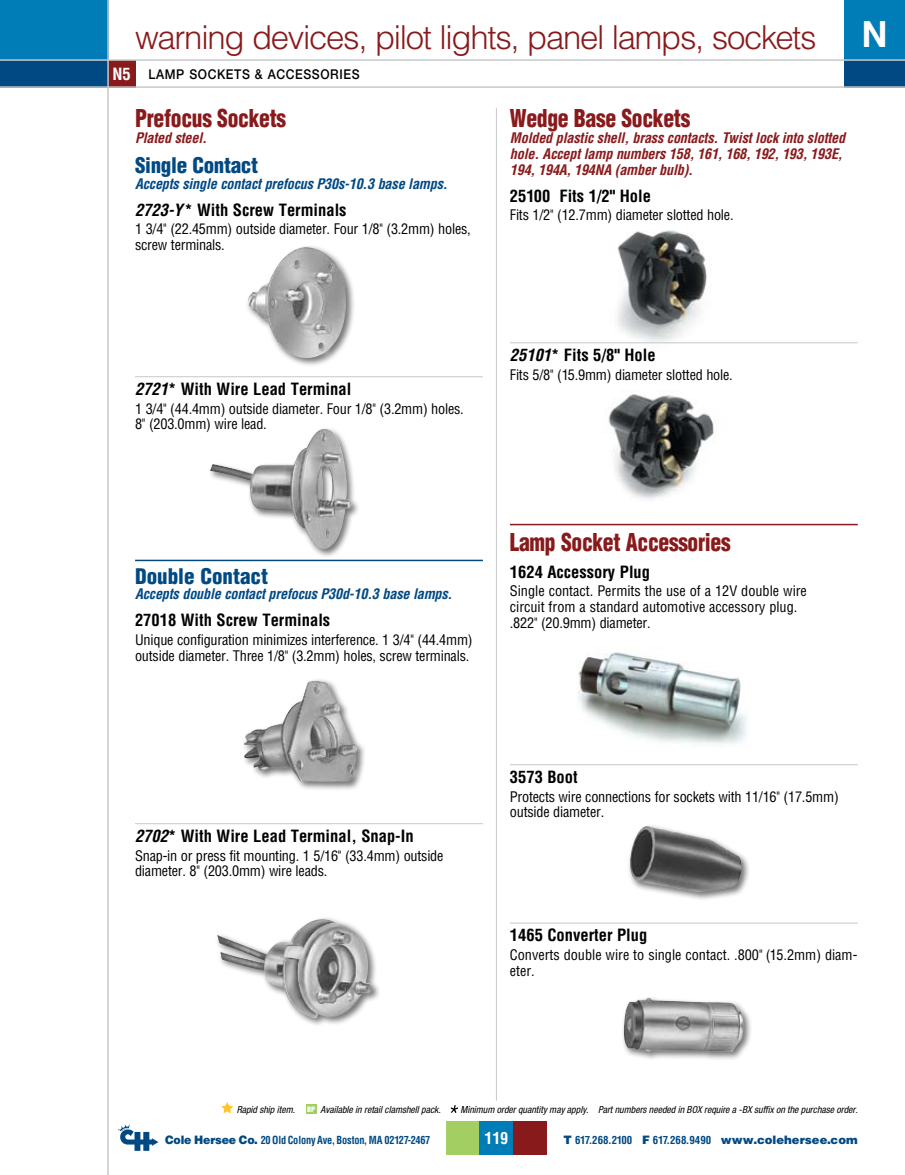
<style>
.page{position:relative;width:905px;height:1175px;background:#fff}
.page>*{position:absolute;margin:0;border:0;box-sizing:border-box;transform-origin:0 0}
.t1{font:700 36px "Helvetica";color:#fff}
.t2{font:300 33px "Helvetica";letter-spacing:-.04em;color:#891a1c}
.t3{font:900 condensed 24px "Helvetica";letter-spacing:-.015em;color:#891a1c;scale:.9 1}
.t4{font:900 condensed 21px "Helvetica";letter-spacing:-.01em;color:#004983}
.t5{font:700 condensed 16.5px "Helvetica";color:#000}
.t6{font:700 condensed 16.5px "Helvetica";color:#fff}
.t7{font:700 condensed 16.2px "Helvetica";color:#fff}
.t8{font:condensed 14.25px/15.8px "Helvetica";letter-spacing:-.015em;color:#000}
.t9{font:italic 700 condensed 14.25px/15.8px "Helvetica";letter-spacing:-.015em;color:#891a1c}
.t10{font:italic 700 condensed 14.25px "Helvetica";letter-spacing:-.015em;color:#004983}
.t11{font:500 13.5px "Helvetica Neue";letter-spacing:.05em;color:#000;scale:.9 1}
.t12{font:700 condensed 10.8px "Helvetica";letter-spacing:-.015em;color:#004983;scale:.95 1}
.t13{font:700 condensed 10.8px "Helvetica";letter-spacing:-.015em;color:#004983}
.t14{font:italic condensed 9.75px "Helvetica Neue";color:#000}
.s1{font-style:italic}
.s2{font-family:"Helvetica";font-weight:900;font-style:normal;font-size:7.35px;color:#fff}
.s3{font-weight:900;font-stretch:normal;font-size:11.7px}
</style>
<div class="page">
<div style="left:0;top:0;width:108px;height:61px;background:#007db6"></div>
<div style="left:844px;top:0;width:60px;height:61px;background:#007db6"></div>
<div style="left:446px;top:1120px;width:33px;height:34px;background:#a3cf62"></div>
<div style="left:513px;top:1121px;width:34px;height:33px;background:#891a1c"></div>
<div style="left:479px;top:1121px;width:34px;height:33px;background:#007db6"></div>
<hr style="left:496px;top:108px;width:1px;height:992px;background:#c6c8ca">
<svg style="left:118px;top:1124px;width:40px;height:26px"></svg>
<div style="left:844px;top:61px;width:60px;height:27px;background:#004983"></div>
<div style="left:0;top:61px;width:108px;height:27px;background:#004983"></div>
<div style="left:108px;top:61px;width:27px;height:27px;background:#891a1c"></div>
<hr style="left:107px;top:0;width:2px;height:1174px;background:#c6c8ca">
<svg style="left:221px;top:1102px;width:12px;height:11px"></svg>
<div style="left:306px;top:1104px;width:10px;height:9px;background:#a3cf62"></div>
<svg style="left:450px;top:1105px;width:8px;height:8px"></svg>
<hr style="left:0;top:59px;width:904px;height:2px;background:#c6c8ca">
<hr style="left:0;top:86px;width:904px;height:2px;background:#c6c8ca">
<img style="left:248px;top:247px;width:103px;height:119px">
<img style="left:210px;top:429px;width:144px;height:123px">
<div style="left:240px;top:678px;width:149px;height:118px;background:#000;opacity:.55"></div>
<img style="left:242px;top:681px;width:116px;height:101px">
<img style="left:217px;top:919px;width:159px;height:101px">
<hr style="left:135px;top:376px;width:348px;height:1px;background:#c6c8ca">
<hr style="left:135px;top:559px;width:348px;height:2px;background:#004983">
<hr style="left:135px;top:823px;width:348px;height:1px;background:#c6c8ca">
<img style="left:592px;top:230px;width:157px;height:114px">
<img style="left:608px;top:394px;width:106px;height:105px">
<hr style="left:510px;top:342px;width:347px;height:1px;background:#c6c8ca">
<img style="left:559px;top:652px;width:207px;height:114px">
<div style="left:627px;top:822px;width:140px;height:82px;background:#000;opacity:.55"></div>
<img style="left:627px;top:825px;width:120px;height:67px">
<div style="left:620px;top:994px;width:142px;height:81px;background:#000;opacity:.55"></div>
<img style="left:620px;top:997px;width:123px;height:55px">
<hr style="left:510px;top:524px;width:347px;height:1px;background:#891a1c">
<hr style="left:510px;top:764px;width:347px;height:1px;background:#c6c8ca">
<hr style="left:510px;top:922px;width:347px;height:1px;background:#c6c8ca">
<h2 class="t2" style="left:135px;top:16px;width:683px">warning devices, pilot lights, panel lamps, sockets</h2>
<p class="t11" style="left:148px;top:66px;width:236px">LAMP SOCKETS &amp; ACCESSORIES</p>
<h3 class="t3" style="left:135px;top:103px;width:169px">Prefocus Sockets</h3>
<p class="t9" style="left:135px;top:130px;width:73px">Plated steel.</p>
<h3 class="t4" style="left:135px;top:152px;width:125px">Single Contact</h3>
<p class="t10" style="left:135px;top:175px;width:314px">Accepts single contact prefocus P30s-10.3 base lamps.</p>
<p class="t5" style="left:135px;top:199px;width:213px"><span class="s1">2723-Y</span>* With Screw Terminals</p>
<p class="t8" style="left:135px;top:221px;width:337px">1 3/4" (22.45mm) outside diameter. Four 1/8" (3.2mm) holes, screw terminals.</p>
<p class="t6" style="left:112px;top:64px;width:20px">N5</p>
<h3 class="t3" style="left:510px;top:103px;width:202px">Wedge Base Sockets</h3>
<p class="t9" style="left:510px;top:130px;width:337px">Molded plastic shell, brass contacts. Twist lock into slotted hole. Accept lamp numbers 158, 161, 168, 192, 193, 193E,<br>194, 194A, 194NA (amber bulb).</p>
<p class="t5" style="left:510px;top:185px;width:143px">25100 Fits 1/2" Hole</p>
<p class="t8" style="left:510px;top:207px;width:225px">Fits 1/2" (12.7mm) diameter slotted hole.</p>
<h1 class="t1" style="left:861px;top:6px;width:27px">N</h1>
<p class="t5" style="left:135px;top:379px;width:218px"><span class="s1">2721</span>* With Wire Lead Terminal</p>
<p class="t8" style="left:135px;top:400px;width:330px">1 3/4" (44.4mm) outside diameter. Four 1/8" (3.2mm) holes.<br>8" (203.0mm) wire lead.</p>
<p class="t5" style="left:510px;top:345px;width:147px"><span class="s1">25101</span>* Fits 5/8" Hole</p>
<p class="t8" style="left:510px;top:366px;width:224px">Fits 5/8" (15.9mm) diameter slotted hole.</p>
<h3 class="t4" style="left:135px;top:562px;width:134px">Double Contact</h3>
<p class="t10" style="left:135px;top:585px;width:319px">Accepts double contact prefocus P30d-10.3 base lamps.</p>
<p class="t5" style="left:135px;top:610px;width:197px">27018 With Screw Terminals</p>
<p class="t8" style="left:135px;top:632px;width:339px">Unique configuration minimizes interference. 1 3/4" (44.4mm) outside diameter. Three 1/8" (3.2mm) holes, screw terminals.</p>
<h3 class="t3" style="left:510px;top:527px;width:247px">Lamp Socket Accessories</h3>
<p class="t5" style="left:510px;top:561px;width:142px">1624 Accessory Plug</p>
<p class="t8" style="left:510px;top:583px;width:298px">Single contact. Permits the use of a 12V double wire circuit from a standard automotive accessory plug. .822" (20.9mm) diameter.</p>
<p class="t5" style="left:135px;top:825px;width:280px"><span class="s1">2702</span>* With Wire Lead Terminal, Snap-In</p>
<p class="t8" style="left:135px;top:847px;width:310px">Snap-in or press fit mounting. 1 5/16" (33.4mm) outside diameter. 8" (203.0mm) wire leads.</p>
<p class="t5" style="left:510px;top:766px;width:69px">3573 Boot</p>
<p class="t8" style="left:510px;top:788px;width:330px">Protects wire connections for sockets with 11/16" (17.5mm) outside diameter.</p>
<p class="t5" style="left:510px;top:925px;width:139px">1465 Converter Plug</p>
<p class="t8" style="left:510px;top:946px;width:349px">Converts double wire to single contact. .800" (15.2mm) diam&shy;eter.</p>
<p class="t14" style="left:237px;top:1104px;width:206px">Rapid ship item. <span class="s2">BP</span> Available in retail clamshell pack.</p>
<p class="t14" style="left:460px;top:1104px;width:399px">Minimum order quantity may apply. Part numbers needed in BOX require a -BX suffix on the purchase order.</p>
<p class="t12" style="left:165px;top:1133px;width:281px"><span class="s3">Cole Hersee Co.</span> 20 Old Colony Ave, Boston, MA 02127-2467</p>
<p class="t7" style="left:484px;top:1127px;width:25px">119</p>
<p class="t13" style="left:563px;top:1133px;width:296px"><span class="s3">T</span> 617.268.2100 <span class="s3">F</span> 617.268.9490 <span class="s3">www.colehersee.com</span></p>
</div>
